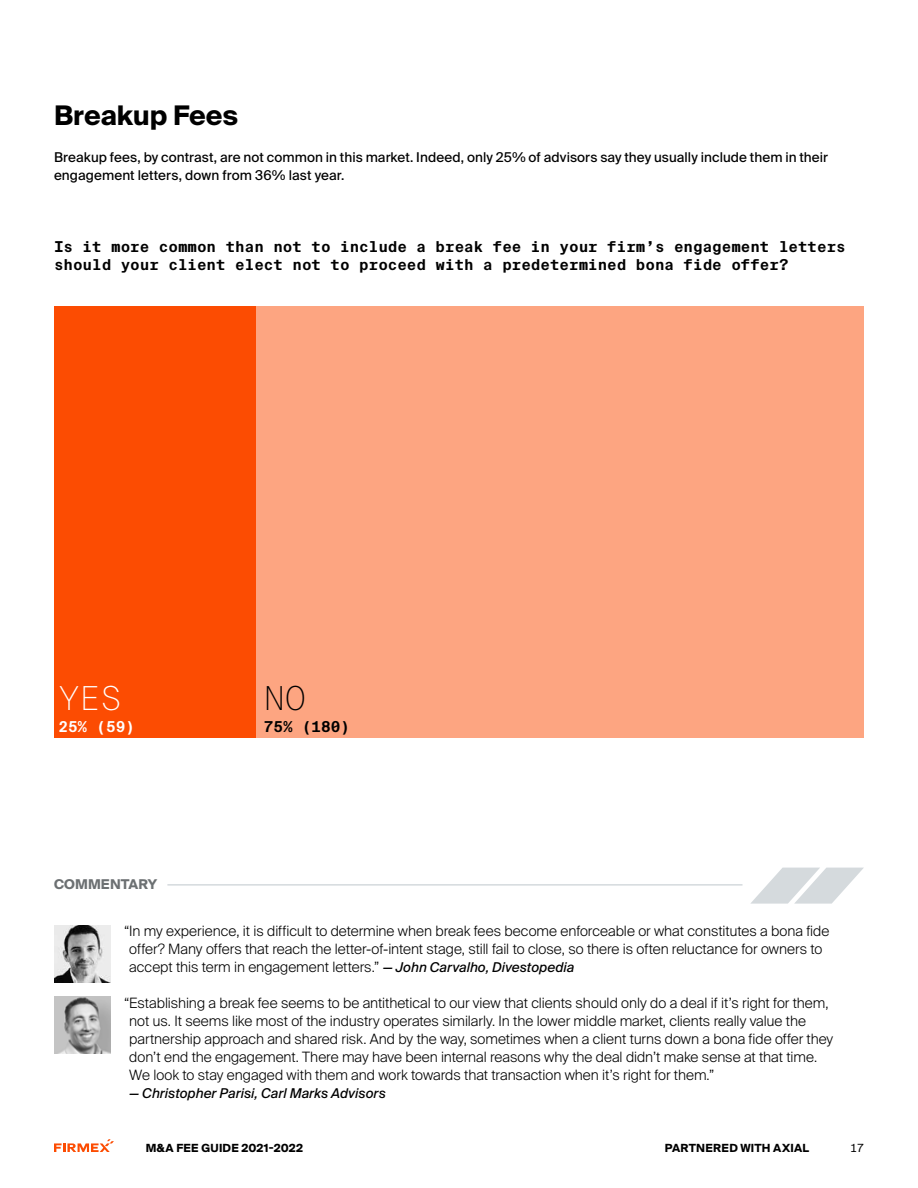
<style>
.page{position:relative;width:918px;height:1188px;background:#fff}
.page>*{position:absolute;margin:0;border:0;box-sizing:border-box;transform-origin:0 0}
.t1{font:100 33px "Suisse Intl Mono";color:#fff}
.t2{font:100 33px "Suisse Intl Mono";color:#000}
.t3{font:700 27px "Suisse Intl";color:#000}
.t4{font:700 15px/18px "Suisse Intl Mono";letter-spacing:-.01em;color:#000}
.t5{font:700 15px "Suisse Intl Mono";color:#fff}
.t6{font:300 14.25px/18px "Suisse Intl";color:#000}
.t7{font:13.5px/18px "Suisse Intl";letter-spacing:.005em;color:#000}
.t8{font:italic 13.5px "Suisse Intl";letter-spacing:.005em;color:#000}
.t9{font:700 13.5px "Suisse Intl";letter-spacing:.005em;color:#6c7072}
.t10{font:700 11.25px "Suisse Intl";letter-spacing:.02em;color:#000}
.t11{font:11.25px "Suisse Intl Mono";color:#000}
.s1{font-weight:400;font-style:italic;font-size:13.5px}
</style>
<div class="page">
<svg style="left:54px;top:1139px;width:60px;height:13px"></svg>
<div style="left:54px;top:306px;width:202px;height:432px;background:#fc4c02"></div>
<div style="left:256px;top:306px;width:608px;height:432px;background:#fda581"></div>
<img style="left:54px;top:925px;width:57px;height:57px">
<svg style="left:750px;top:868px;width:113px;height:36px"></svg>
<hr style="left:167px;top:884px;width:576px;height:2px;background:#d5dadd">
<img style="left:54px;top:997px;width:57px;height:57px">
<h2 class="t3" style="left:54px;top:100px;width:186px">Breakup Fees</h2>
<p class="t7" style="left:54px;top:148px;width:776px">Breakup fees, by contrast, are not common in this market. Indeed, only 25% of advisors say they usually include them in their engagement letters, down from 36% last year.</p>
<p class="t4" style="left:54px;top:238px;width:793px">Is it more common than not to include a break fee in your firm’s engagement letters should your client elect not to proceed with a predetermined bona fide offer?</p>
<h1 class="t1" style="left:58px;top:679px;width:65px">YES</h1>
<p class="t5" style="left:58px;top:718px;width:78px">25% (59)</p>
<p class="t9" style="left:54px;top:877px;width:105px">COMMENTARY</p>
<h1 class="t2" style="left:264px;top:679px;width:44px">NO</h1>
<p class="t4" style="left:264px;top:718px;width:88px">75% (180)</p>
<p class="t6" style="left:129px;top:922px;width:702px;text-indent:-5px">“In my experience, it is difficult to determine when break fees become enforceable or what constitutes a bona fide offer? Many offers that reach the letter-of-intent stage, still fail to close, so there is often reluctance for owners to accept this term in engagement letters.” <span class="s1">— John Carvalho, Divestopedia</span></p>
<p class="t6" style="left:129px;top:994px;width:706px;text-indent:-5px">“Establishing a break fee seems to be antithetical to our view that clients should only do a deal if it’s right for them, not us. It seems like most of the industry operates similarly. In the lower middle market, clients really value the partnership approach and shared risk. And by the way, sometimes when a client turns down a bona fide offer they don’t end the engagement. There may have been internal reasons why the deal didn’t make sense at that time.<br>We look to stay engaged with them and work towards that transaction when it’s right for them.”</p>
<p class="t8" style="left:129px;top:1086px;width:258px">— Christopher Parisi, Carl Marks Advisors</p>
<p class="t10" style="left:146px;top:1142px;width:159px">M&amp;A FEE GUIDE 2021-2022</p>
<p class="t10" style="left:665px;top:1142px;width:146px">PARTNERED WITH AXIAL</p>
<p class="t11" style="left:850px;top:1142px;width:15px">17</p>
</div>
